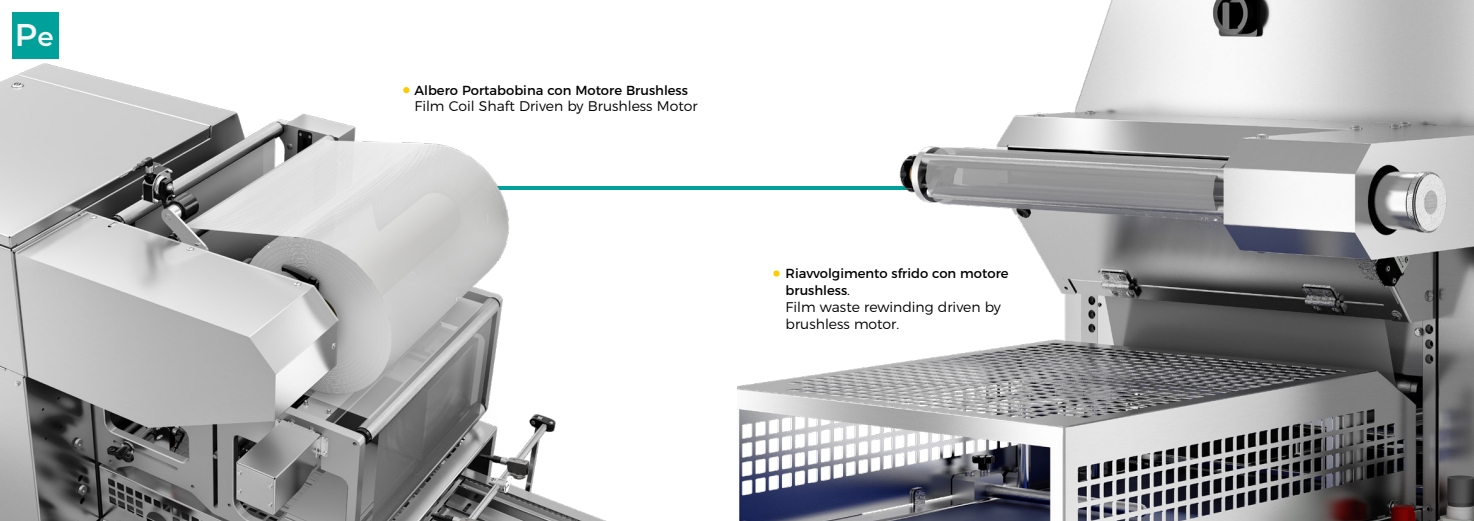
<style>
.page{position:relative;width:1474px;height:521px;background:#fff}
.page>*{position:absolute;margin:0;border:0;box-sizing:border-box;transform-origin:0 0}
.t1{font:600 31.5px "Montserrat";color:#f6f6f6}
.t2{font:300 14px/16.8px "Montserrat";color:#000}
.t3{font:13.12px/16.8px "Montserrat";color:#000}
.s1{font-size:26.25px}
.s2{font-weight:300;font-size:14px}
</style>
<div class="page">
<hr style="left:484px;top:186px;width:591px;height:4px;background:#00a19a">
<img style="left:0;top:63px;width:606px;height:458px">
<img style="left:737px;top:0;width:736px;height:521px">
<div style="left:12px;top:13px;width:47px;height:46px;background:#00a19a"></div>
<svg style="left:403px;top:87px;width:6px;height:6px"></svg>
<div style="left:773px;top:270px;width:6px;height:7px;background:#fc0;border-radius:50%"></div>
<h1 class="t1" style="left:15px;top:12px;width:41px">P<span class="s1">e</span></h1>
<p class="t3" style="left:414px;top:80px;width:275px">Albero Portabobina con Motore Brushless</p>
<p class="t2" style="left:414px;top:97px;width:285px">Film Coil Shaft Driven by Brushless Motor</p>
<p class="t3" style="left:785px;top:264px;width:224px">Riavvolgimento sfrido con motore brushless<span class="s2">.</span></p>
<p class="t2" style="left:785px;top:297px;width:217px">Film waste rewinding driven by brushless motor.</p>
</div>
